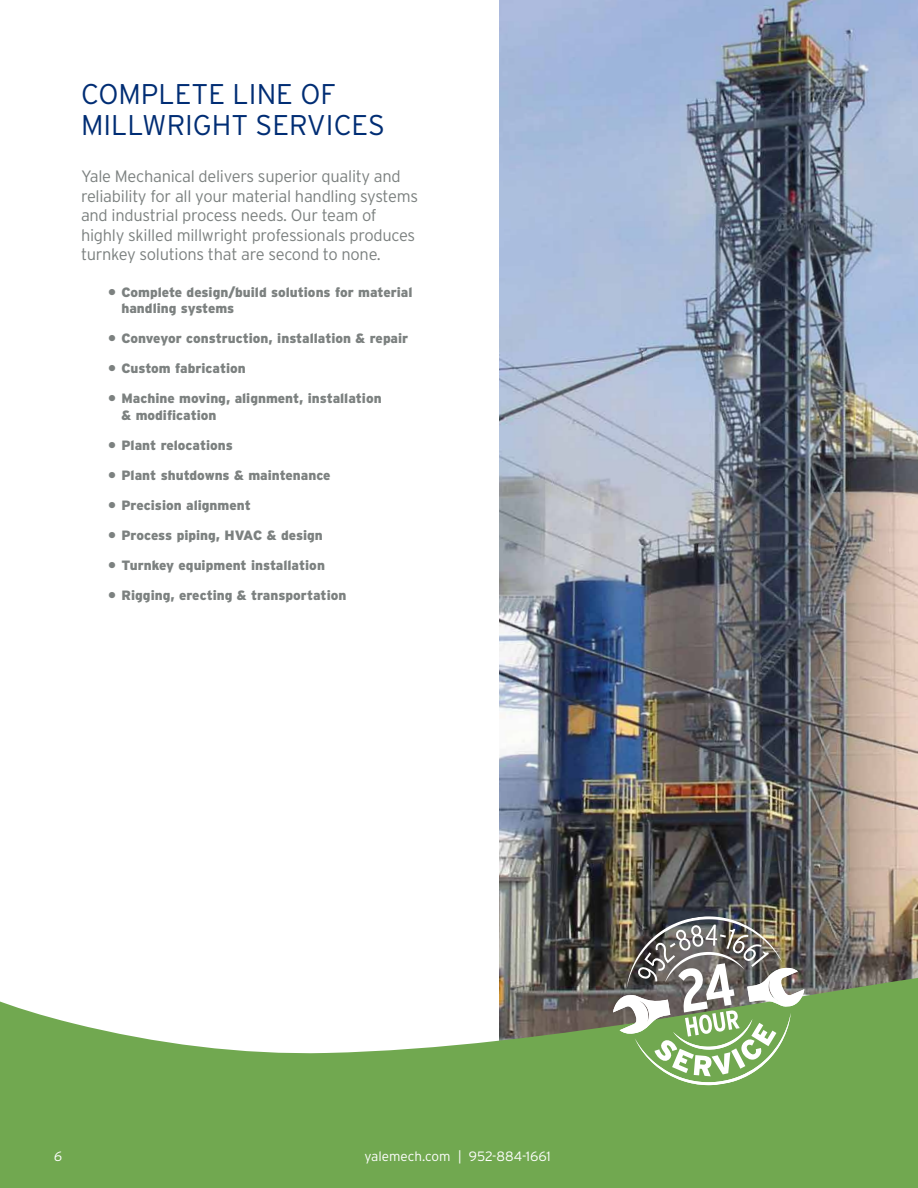
<style>
.page{position:relative;width:918px;height:1188px;background:#fff}
.page>*{position:absolute;margin:0;border:0;box-sizing:border-box;transform-origin:0 0}
.t1{font:300 28.5px/31.5px "Interstate";color:#002d74}
.t2{font:300 16.5px/19.5px "Interstate";letter-spacing:-.02em;color:#7c8180}
.t3{font:900 13.5px/16.5px "Interstate";color:#7c8180}
.t4{font:300 13.5px "Interstate";color:#fff}
.t5{font:italic 300 13.5px "Interstate";color:#fff}
</style>
<div class="page">
<img style="left:500px;top:0;width:418px;height:944px">
<svg style="left:0;top:944px;width:918px;height:244px;fill:#71a850"></svg>
<img style="left:613px;top:916px;width:191px;height:169px">
<h1 class="t1" style="left:81px;top:78px;width:305px">COMPLETE LINE OF<br>MILLWRIGHT SERVICES</h1>
<p class="t2" style="left:81px;top:166px;width:339px">Yale Mechanical delivers superior quality and reliability for all your material handling systems and industrial process needs. Our team of highly skilled millwright professionals produces turnkey solutions that are second to none.</p>
<p class="t3" style="left:122px;top:284px;width:292px;text-indent:-14px">• Complete design/build solutions for material handling systems</p>
<p class="t3" style="left:108px;top:330px;width:302px">• Conveyor construction, installation &amp; repair</p>
<p class="t3" style="left:108px;top:360px;width:139px">• Custom fabrication</p>
<p class="t3" style="left:122px;top:390px;width:262px;text-indent:-14px">• Machine moving, alignment, installation &amp; modification</p>
<p class="t3" style="left:108px;top:437px;width:126px">• Plant relocations</p>
<p class="t3" style="left:108px;top:467px;width:224px">• Plant shutdowns &amp; maintenance</p>
<p class="t3" style="left:108px;top:497px;width:144px">• Precision alignment</p>
<p class="t3" style="left:108px;top:527px;width:216px">• Process piping, HVAC &amp; design</p>
<p class="t3" style="left:108px;top:557px;width:218px">• Turnkey equipment installation</p>
<p class="t3" style="left:108px;top:587px;width:240px">• Rigging, erecting &amp; transportation</p>
<p class="t5" style="left:54px;top:1149px;width:10px">6</p>
<p class="t4" style="left:364px;top:1149px;width:188px">yalemech.com | 952-884-1661</p>
</div>
